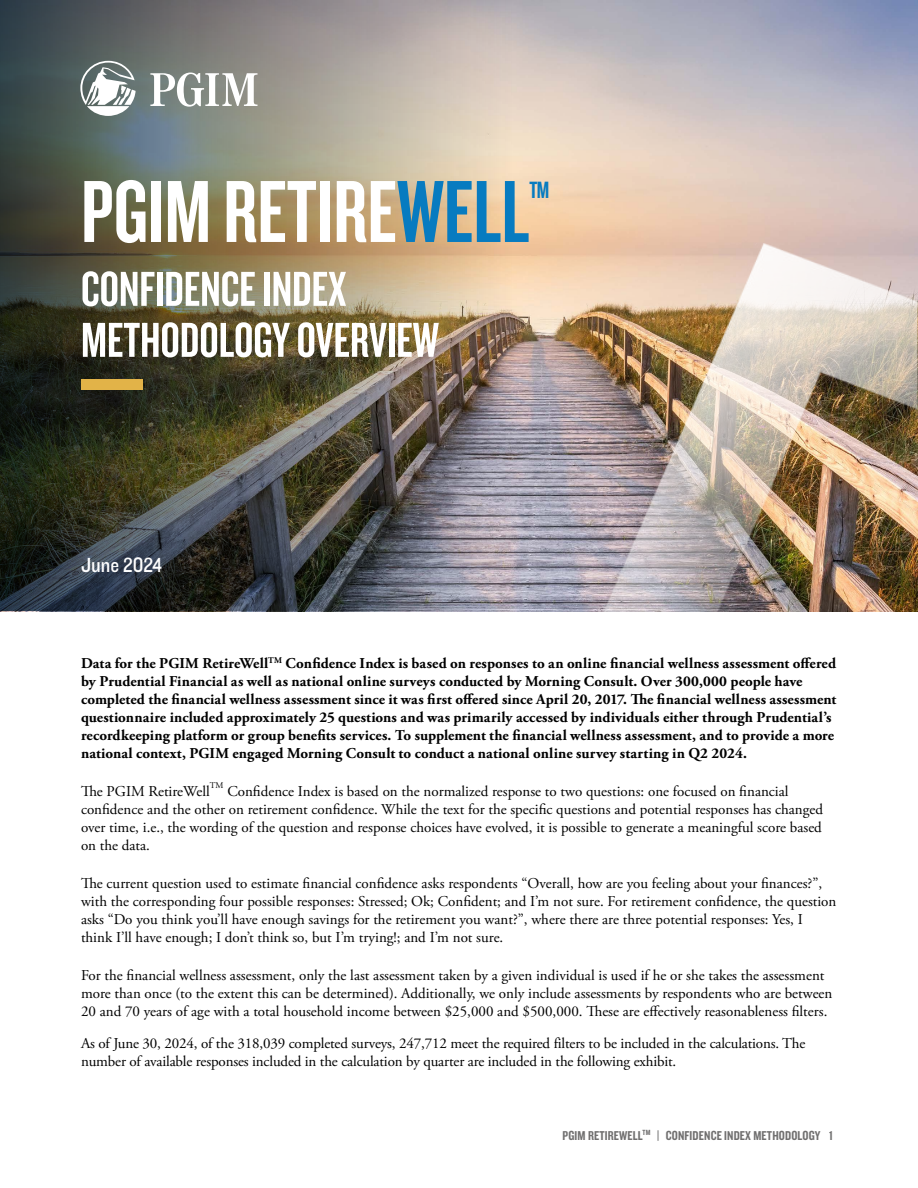
<style>
.page{position:relative;width:918px;height:1188px;background:#fff}
.page>*{position:absolute;margin:0;border:0;box-sizing:border-box;transform-origin:0 0}
.t1{font:91.5px "Knockout 48 Featherweight";color:#fff}
.t2{font:51px/51px "Knockout 48";color:#fff}
.t3{font:24.45px "Knockout 48 Featherweight";color:#077bc0}
.t4{font:21px "Knockout 30";color:#fff}
.P_-_Bodycopy{font:15px/18px "Adobe Garamond Pro";color:#000}
.P_-_Bodycopy-2{font:700 15px/18px "Adobe Garamond Pro";letter-spacing:.005em;color:#000}
.t5{font:13.5px "Knockout 49";letter-spacing:.01em;color:#706f6f}
.P_-_Bodycopy-3{font:8.7px "Adobe Garamond Pro";color:#000}
.s1{color:#077bc0}
</style>
<div class="page">
<img style="left:531px;top:1px;width:387px;height:610px">
<img style="left:0;top:0;width:531px;height:611px">
<div style="left:81px;top:379px;width:62px;height:10px;background:#e2b348"></div>
<img style="left:549px;top:243px;width:369px;height:368px">
<svg style="left:80px;top:61px;width:56px;height:56px"></svg>
<svg style="left:150px;top:73px;width:107px;height:35px"></svg>
<h1 class="t1" style="left:81px;top:156px;width:450px">PGIM RETIRE<span class="s1">WELL</span></h1>
<h3 class="t3" style="left:530px;top:175px;width:21px">tm</h3>
<h2 class="t2" style="left:81px;top:262px;width:359px">CONFIDENCE INDEX<br>METHODOLOGY OVERVIEW</h2>
<h3 class="t4" style="left:81px;top:551px;width:82px">June 2024</h3>
<p class="P_-_Bodycopy-2" style="left:81px;top:654px;width:757px">Data for the PGIM RetireWell<sup>TM</sup> Confidence Index is based on responses to an online financial wellness assessment offered by Prudential Financial as well as national online surveys conducted by Morning Consult. Over 300,000 people have completed the financial wellness assessment since it was first offered since April 20, 2017. The financial wellness assessment questionnaire included approximately 25 questions and was primarily accessed by individuals either through Prudential’s recordkeeping platform or group benefits services. To supplement the financial wellness assessment, and to provide a more national context, PGIM engaged Morning Consult to conduct a national online survey starting in Q2 2024.</p>
<p class="P_-_Bodycopy" style="left:81px;top:783px;width:130px">The PGIM RetireWell</p>
<p class="P_-_Bodycopy-3" style="left:210px;top:780px;width:15px">TM</p>
<p class="P_-_Bodycopy" style="left:81px;top:783px;width:744px;text-indent:146px">Confidence Index is based on the normalized response to two questions: one focused on financial confidence and the other on retirement confidence. While the text for the specific questions and potential responses has changed over time, i.e., the wording of the question and response choices have evolved, it is possible to generate a meaningful score based on the data.</p>
<p class="P_-_Bodycopy" style="left:81px;top:875px;width:757px">The current question used to estimate financial confidence asks respondents “Overall, how are you feeling about your finances?”, with the corresponding four possible responses: Stressed; Ok; Confident; and I’m not sure. For retirement confidence, the question asks “Do you think you’ll have enough savings for the retirement you want?”, where there are three potential responses: Yes, I think I’ll have enough; I don’t think so, but I’m trying!; and I’m not sure.</p>
<p class="P_-_Bodycopy" style="left:81px;top:967px;width:753px">For the financial wellness assessment, only the last assessment taken by a given individual is used if he or she takes the assessment more than once (to the extent this can be determined). Additionally, we only include assessments by respondents who are between<br>20 and 70 years of age with a total household income between $25,000 and $500,000. These are effectively reasonableness filters.</p>
<p class="P_-_Bodycopy" style="left:81px;top:1035px;width:726px">As of June 30, 2024, of the 318,039 completed surveys, 247,712 meet the required filters to be included in the calculations. The number of available responses included in the calculation by quarter are included in the following exhibit.</p>
<p class="t5" style="left:563px;top:1127px;width:272px">PGIM RETIREWELL<sup>TM</sup> | CONFIDENCE INDEX METHODOLOGY 1</p>
</div>
